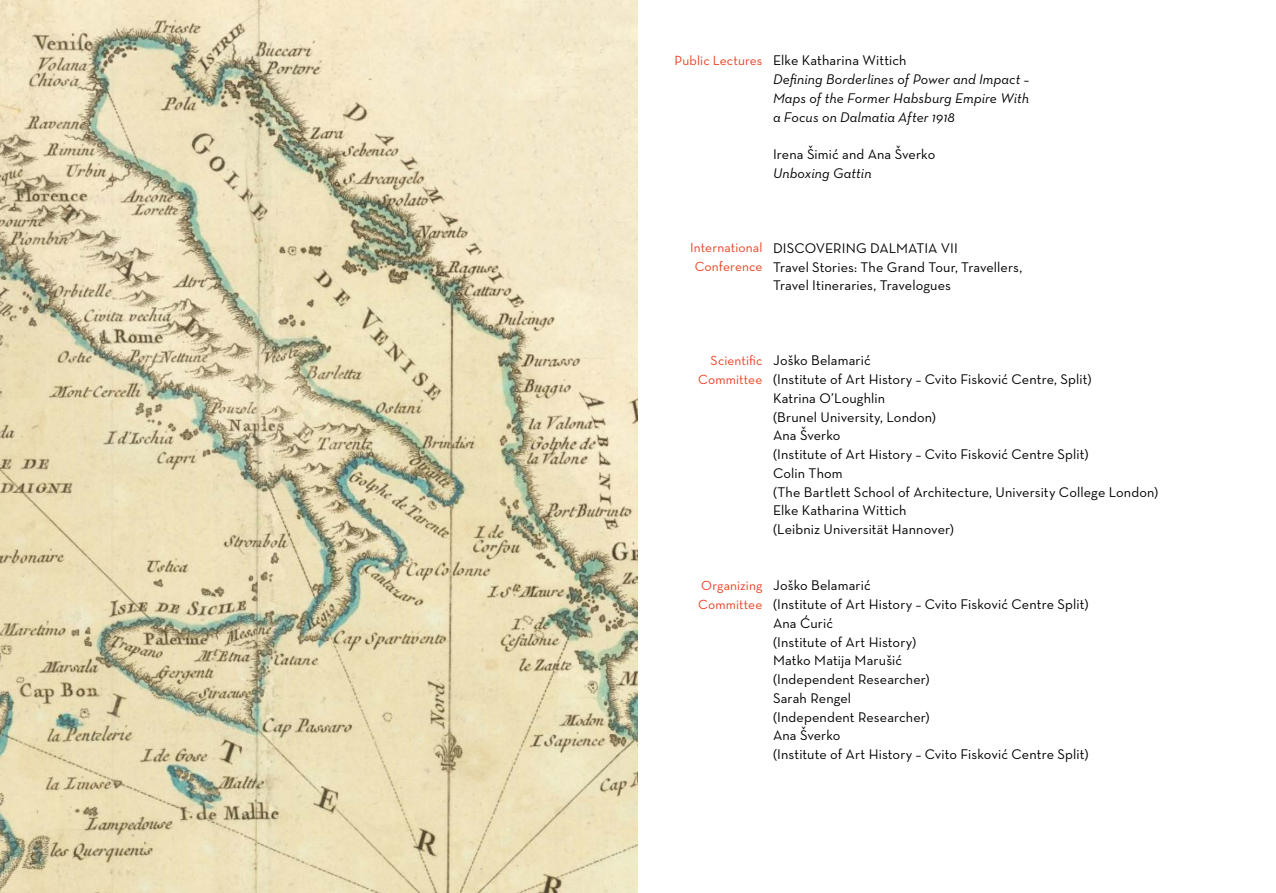
<style>
.page{position:relative;width:1276px;height:893px;background:#fff}
.page>*{position:absolute;margin:0;border:0;box-sizing:border-box;transform-origin:0 0}
.t1{font:500 14.25px/18.8px "Neutra Text CE";letter-spacing:.005em;color:#000}
.t2{font:italic 500 14.25px/18.8px "Neutra Text CE";letter-spacing:.01em;color:#000;text-align:justify}
.t3{font:500 13.5px/18.8px "Neutra Text CE";letter-spacing:.01em;color:#ef4123;text-align:center}
</style>
<div class="page">
<img style="left:0;top:0;width:638px;height:893px">
<p class="t3" style="left:674px;top:51px;width:89px">Public Lectures</p>
<p class="t1" style="left:773px;top:51px;width:135px">Elke Katharina Wittich</p>
<p class="t2" style="left:773px;top:70px;width:258px">Defining Borderlines of Power and Impact – Maps of the Former Habsburg Empire With a Focus on Dalmatia After 1918</p>
<p class="t1" style="left:773px;top:145px;width:164px">Irena Šimić and Ana Šverko</p>
<p class="t2" style="left:773px;top:163px;width:100px">Unboxing Gattin</p>
<p class="t3" style="left:690px;top:238px;width:74px">International<br>Conference</p>
<p class="t1" style="left:773px;top:238px;width:251px">DISCOVERING DALMATIA VII<br>Travel Stories: The Grand Tour, Travellers,<br>Travel Itineraries, Travelogues</p>
<p class="t3" style="left:698px;top:351px;width:66px;text-align:right">Scientific<br>Committee</p>
<p class="t1" style="left:773px;top:351px;width:387px">Joško Belamarić<br>(Institute of Art History – Cvito Fisković Centre, Split)<br>Katrina O’Loughlin<br>(Brunel University, London)<br>Ana Šverko<br>(Institute of Art History – Cvito Fisković Centre Split)<br>Colin Thom<br>(The Bartlett School of Architecture, University College London)<br>Elke Katharina Wittich<br>(Leibniz Universität Hannover)</p>
<p class="t3" style="left:698px;top:576px;width:66px;text-align:left">Organizing<br>Committee</p>
<p class="t1" style="left:773px;top:576px;width:317px">Joško Belamarić<br>(Institute of Art History – Cvito Fisković Centre Split)<br>Ana Ćurić<br>(Institute of Art History)<br>Matko Matija Marušić<br>(Independent Researcher)<br>Sarah Rengel<br>(Independent Researcher)<br>Ana Šverko<br>(Institute of Art History – Cvito Fisković Centre Split)</p>
</div>
